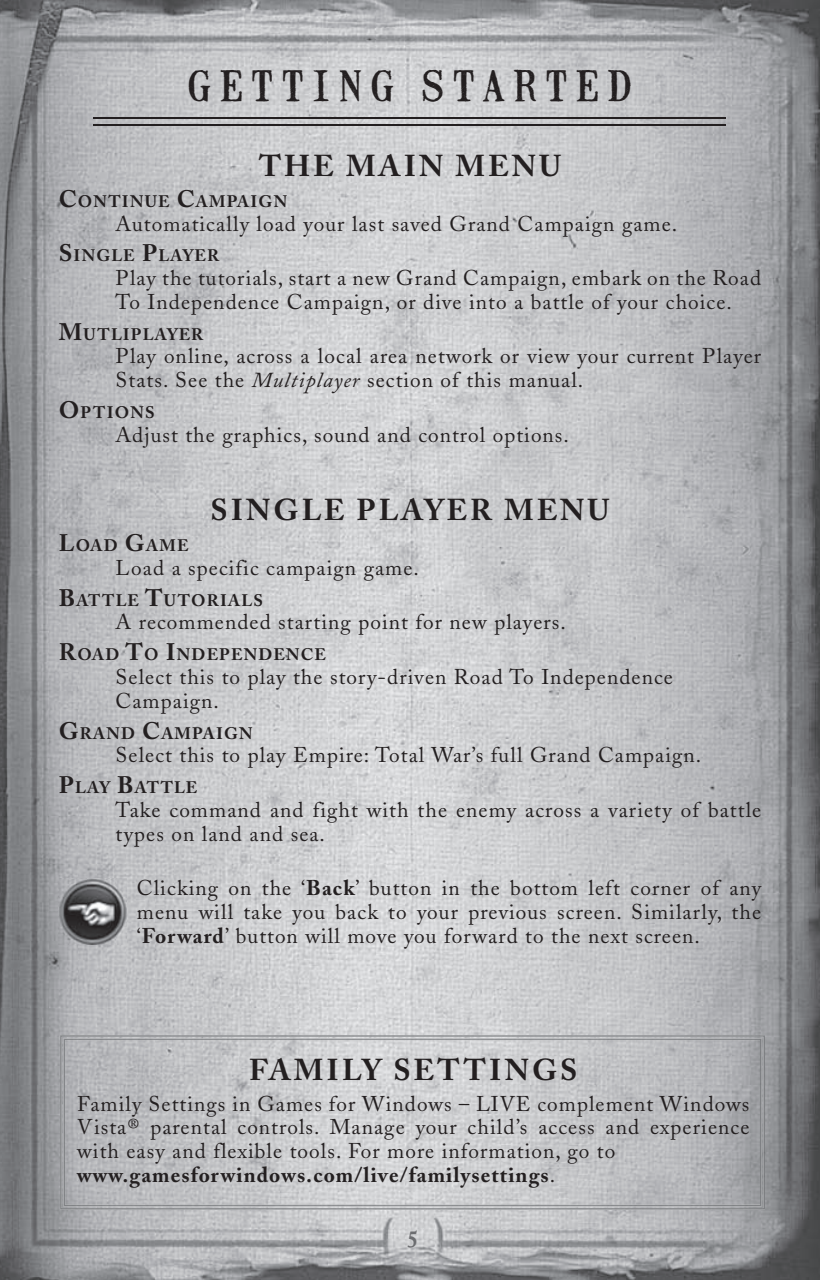
<style>
.page{position:relative;width:820px;height:1280px;background:#fff}
.page>*{position:absolute;margin:0;border:0;box-sizing:border-box;transform-origin:0 0}
.t1{font:40px "Mailart Rubberstamp";letter-spacing:.2em;color:#231f20}
.t2{font:700 30px "Adobe Caslon";letter-spacing:.1em;color:#231f20}
.t3{font:25px "Adobe Caslon Bold Os F";color:#6c6d70}
.t4{font:21.25px/23.8px "Adobe Caslon";letter-spacing:.05em;color:#231f20}
.t5{font:700 16.75px "Adobe Caslon";letter-spacing:.07em;color:#231f20}
.t6{font:700 16.75px "Adobe Caslon";letter-spacing:.05em;color:#231f20}
.s1{font-size:23.75px}
.s2{font-style:italic}
.s3{font-weight:700}
</style>
<div class="page">
<img style="left:0;top:0;width:819px;height:1280px">
<hr style="left:94px;top:118px;width:631px;height:1px;background:#231f20">
<hr style="left:94px;top:124px;width:631px;height:1px;background:#231f20">
<img style="left:59px;top:878px;width:68px;height:67px">
<img style="left:60px;top:1035px;width:704px;height:174px">
<img style="left:63px;top:1038px;width:698px;height:168px">
<svg style="left:0;top:0;width:4px;height:4px"></svg>
<svg style="left:0;top:1276px;width:4px;height:4px"></svg>
<svg style="left:815px;top:0;width:5px;height:4px"></svg>
<svg style="left:815px;top:1276px;width:5px;height:4px"></svg>
<h1 class="t1" style="left:187px;top:59px;width:446px">GETTING sTARTED</h1>
<h2 class="t2" style="left:259px;top:147px;width:303px">tHe main menu</h2>
<p class="t5" style="left:59px;top:191px;width:230px"><span class="s1">C</span>ONTINUE <span class="s1">C</span>AMPAIGN</p>
<p class="t4" style="left:115px;top:212px;width:563px">Automatically load your last saved Grand Campaign game.</p>
<p class="t5" style="left:59px;top:245px;width:162px"><span class="s1">S</span>INGLE <span class="s1">P</span>LAYER</p>
<p class="t4" style="left:115px;top:266px;width:646px">Play the tutorials, start a new Grand Campaign, embark on the Road<br>To Independence Campaign, or dive into a battle of your choice.</p>
<p class="t5" style="left:59px;top:324px;width:146px"><span class="s1">M</span>UTLIPLAYER</p>
<p class="t4" style="left:115px;top:345px;width:646px">Play online, across a local area network or view your current Player<br>Stats. See the <span class="s2">Multiplayer</span> section of this manual.</p>
<p class="t5" style="left:59px;top:402px;width:97px"><span class="s1">O</span>PTIONS</p>
<p class="t4" style="left:115px;top:423px;width:454px">Adjust the graphics, sound and control options.</p>
<h2 class="t2" style="left:210px;top:492px;width:400px">single PlayeR menu</h2>
<p class="t5" style="left:59px;top:535px;width:131px"><span class="s1">L</span>OAD <span class="s1">G</span>AME</p>
<p class="t4" style="left:115px;top:556px;width:305px">Load a specific campaign game.</p>
<p class="t5" style="left:59px;top:590px;width:206px"><span class="s1">B</span>ATTLE <span class="s1">T</span>UTORIALS</p>
<p class="t4" style="left:115px;top:610px;width:451px">A recommended starting point for new players.</p>
<p class="t5" style="left:59px;top:644px;width:268px"><span class="s1">R</span>OAD <span class="s1">T</span>O <span class="s1">I</span>NDEPENDENCE</p>
<p class="t4" style="left:115px;top:665px;width:558px">Select this to play the story-driven Road To Independence<br>Campaign.</p>
<p class="t5" style="left:59px;top:723px;width:195px"><span class="s1">G</span>RAND <span class="s1">C</span>AMPAIGN</p>
<p class="t4" style="left:115px;top:743px;width:587px">Select this to play Empire: Total War’s full Grand Campaign.</p>
<p class="t6" style="left:59px;top:777px;width:140px"><span class="s1">P</span>LAY <span class="s1">B</span>ATTLE</p>
<p class="t4" style="left:115px;top:798px;width:646px">Take command and fight with the enemy across a variety of battle types on land and sea.</p>
<p class="t4" style="left:137px;top:876px;width:625px;text-align:justify">Clicking on the ‘<span class="s3">back</span>’ button in the bottom left corner of any menu will take you back to your previous screen. Similarly, the ‘<span class="s3">Forward</span>’ button will move you forward to the next screen.</p>
<h2 class="t2" style="left:249px;top:1051px;width:329px">Family settings</h2>
<p class="t4" style="left:77px;top:1091px;width:673px">Family Settings in Games for Windows – LIVE complement Windows Vista® parental controls. Manage your child’s access and experience with easy and flexible tools. For more information, go to <span class="s3">www.gamesforwindows.com/live/familysettings</span>.</p>
<p class="t3" style="left:407px;top:1218px;width:11px">5</p>
</div>
